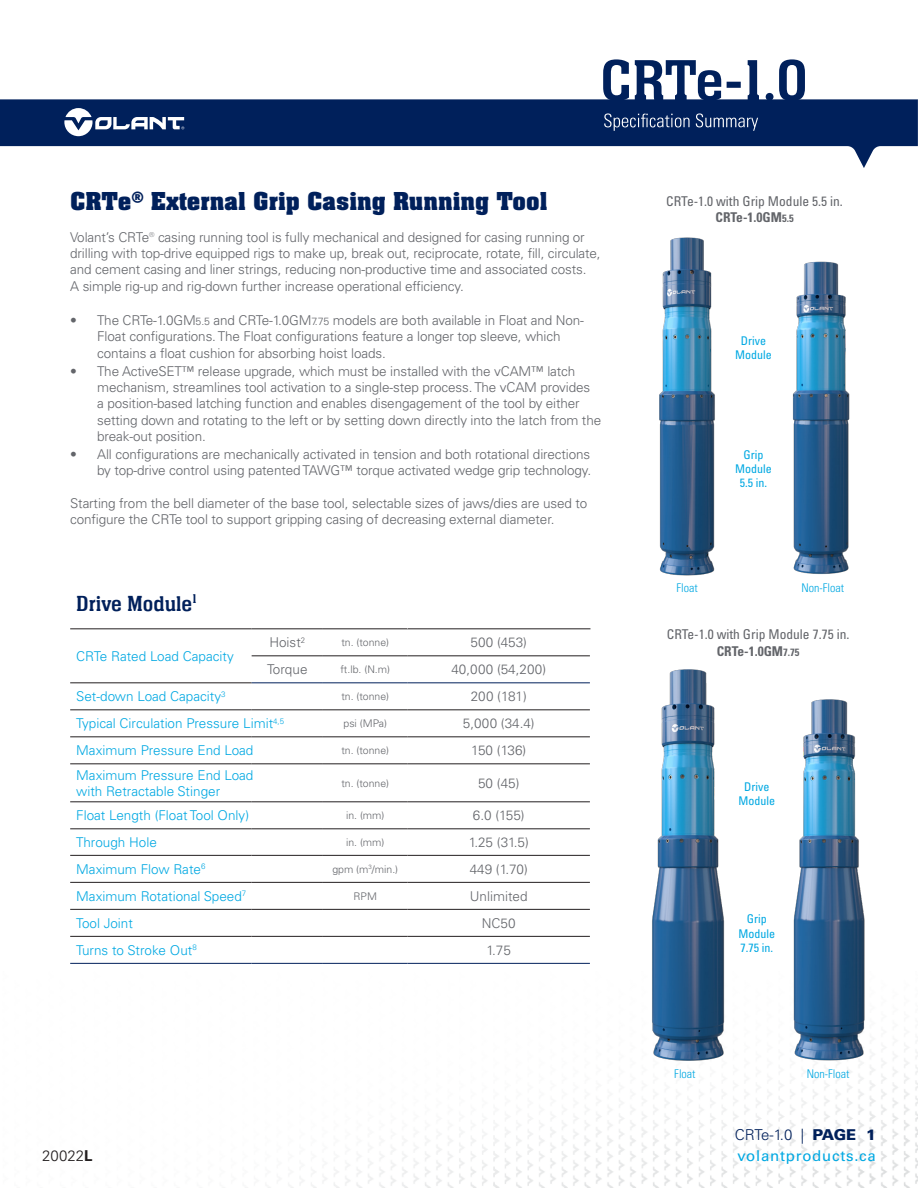
<style>
.page{position:relative;width:918px;height:1188px;background:#fff}
.page>*{position:absolute;margin:0;border:0;box-sizing:border-box;transform-origin:0 0}
.t1{font:700 27px "Neue Aachen Pro";color:#00205b}
.t2{font:22.5px "Neue Aachen Pro";color:#00205b}
.t3{font:15px "Univers LT Pro 55 Roman";letter-spacing:.05em;color:#00a8e2}
.t4{font:300 15px "Univers LT Pro 45";color:#00205b}
.t5{font:300 15px "Univers LT Pro 45";color:#231f20}
.t6{font:300 13.5px/16.2px "Univers LT Pro 45";letter-spacing:-.01em;color:#63656a}
.t7{font:300 13.5px/16.2px "Univers LT Pro 45";color:#00a8e2}
.t8{font:condensed 13.5px "Univers LT Pro";color:#63656a}
.t9{font:700 condensed 13.5px "Univers LT Pro";color:#63656a}
.t10{font:300 13.5px "Univers LT Pro 45";letter-spacing:.01em;color:#63656a}
.t11{font:condensed 12px/14.4px "Univers LT Pro";color:#00a8e2;text-align:center}
.t12{font:300 condensed 12px "Univers LT Pro";color:#00a8e2}
.t13{font:300 10.5px "Univers LT Pro 45";color:#63656a}
.s1{font-size:10.5px}
.s2{font-family:"Univers LT Pro 75";font-weight:900}
.s3{font-family:"Univers LT Pro 65";font-weight:700}
</style>
<div class="page">
<img style="left:70px;top:935px;width:848px;height:253px">
<svg style="left:0;top:59px;width:918px;height:109px"></svg>
<hr style="left:70px;top:629px;width:182px;height:1px;background:#231f20">
<hr style="left:323px;top:629px;width:85px;height:1px;background:#231f20">
<hr style="left:323px;top:656px;width:85px;height:1px;background:#231f20">
<hr style="left:408px;top:656px;width:182px;height:1px;background:#231f20">
<hr style="left:70px;top:683px;width:182px;height:1px;background:#231f20">
<hr style="left:70px;top:710px;width:182px;height:1px;background:#231f20">
<hr style="left:252px;top:710px;width:71px;height:1px;background:#231f20">
<hr style="left:323px;top:710px;width:85px;height:1px;background:#231f20">
<hr style="left:408px;top:710px;width:182px;height:1px;background:#231f20">
<hr style="left:70px;top:737px;width:182px;height:1px;background:#231f20">
<hr style="left:252px;top:737px;width:71px;height:1px;background:#231f20">
<hr style="left:323px;top:737px;width:85px;height:1px;background:#231f20">
<hr style="left:408px;top:737px;width:182px;height:1px;background:#231f20">
<hr style="left:70px;top:764px;width:182px;height:1px;background:#231f20">
<hr style="left:252px;top:764px;width:71px;height:1px;background:#231f20">
<hr style="left:323px;top:764px;width:85px;height:1px;background:#231f20">
<hr style="left:408px;top:764px;width:182px;height:1px;background:#231f20">
<hr style="left:70px;top:802px;width:182px;height:1px;background:#231f20">
<hr style="left:252px;top:802px;width:71px;height:1px;background:#231f20">
<hr style="left:323px;top:802px;width:85px;height:1px;background:#231f20">
<hr style="left:408px;top:802px;width:182px;height:1px;background:#231f20">
<hr style="left:70px;top:829px;width:182px;height:1px;background:#231f20">
<hr style="left:252px;top:829px;width:71px;height:1px;background:#231f20">
<hr style="left:323px;top:829px;width:85px;height:1px;background:#231f20">
<hr style="left:408px;top:829px;width:182px;height:1px;background:#231f20">
<hr style="left:70px;top:855px;width:182px;height:1px;background:#231f20">
<hr style="left:252px;top:855px;width:71px;height:1px;background:#231f20">
<hr style="left:323px;top:855px;width:85px;height:1px;background:#231f20">
<hr style="left:408px;top:855px;width:182px;height:1px;background:#231f20">
<hr style="left:70px;top:882px;width:182px;height:1px;background:#231f20">
<hr style="left:252px;top:882px;width:71px;height:1px;background:#231f20">
<hr style="left:323px;top:882px;width:85px;height:1px;background:#231f20">
<hr style="left:408px;top:882px;width:182px;height:1px;background:#231f20">
<hr style="left:70px;top:909px;width:182px;height:1px;background:#231f20">
<hr style="left:252px;top:909px;width:71px;height:1px;background:#231f20">
<hr style="left:323px;top:909px;width:85px;height:1px;background:#231f20">
<hr style="left:408px;top:909px;width:182px;height:1px;background:#231f20">
<hr style="left:70px;top:936px;width:182px;height:1px;background:#231f20">
<hr style="left:252px;top:936px;width:71px;height:1px;background:#231f20">
<hr style="left:323px;top:936px;width:85px;height:1px;background:#231f20">
<hr style="left:408px;top:936px;width:182px;height:1px;background:#231f20">
<hr style="left:323px;top:683px;width:85px;height:1px;background:#00205b">
<hr style="left:408px;top:683px;width:182px;height:1px;background:#00205b">
<hr style="left:70px;top:963px;width:182px;height:1px;background:#00205b">
<hr style="left:252px;top:963px;width:71px;height:1px;background:#00205b">
<hr style="left:323px;top:963px;width:85px;height:1px;background:#00205b">
<hr style="left:408px;top:963px;width:182px;height:1px;background:#00205b">
<hr style="left:252px;top:683px;width:71px;height:1px;background:#00205b">
<hr style="left:408px;top:629px;width:182px;height:1px;background:#231f20">
<hr style="left:252px;top:629px;width:71px;height:1px;background:#231f20">
<hr style="left:252px;top:656px;width:71px;height:1px;background:#231f20">
<img style="left:793px;top:261px;width:57px;height:313px">
<img style="left:659px;top:237px;width:56px;height:339px">
<img style="left:781px;top:699px;width:94px;height:366px">
<img style="left:640px;top:669px;width:95px;height:396px">
<p class="t1" style="left:70px;top:186px;width:479px">CRTe® External Grip Casing Running Tool</p>
<p class="t6" style="left:70px;top:229px;width:532px">Volant’s CRTe® casing running tool is fully mechanical and designed for casing running or drilling with top-drive equipped rigs to make up, break out, reciprocate, rotate, fill, circulate, and cement casing and liner strings, reducing non-productive time and associated costs.<br>A simple rig-up and rig-down further increase operational efficiency.</p>
<p class="t6" style="left:97px;top:312px;width:488px;text-indent:-27px">• The CRTe-1.0GM<span class="s1">5.5</span> and CRTe-1.0GM<span class="s1">7.75</span> models are both available in Float and Non-<br>Float configurations. The Float configurations feature a longer top sleeve, which contains a float cushion for absorbing hoist loads.</p>
<p class="t6" style="left:97px;top:363px;width:506px;text-indent:-27px">• The ActiveSET™ release upgrade, which must be installed with the vCAM™ latch mechanism, streamlines tool activation to a single-step process. The vCAM provides<br>a position-based latching function and enables disengagement of the tool by either setting down and rotating to the left or by setting down directly into the latch from the break-out position.</p>
<p class="t6" style="left:70px;top:446px;width:523px;text-align:right">• All configurations are mechanically activated in tension and both rotational directions by top-drive control using patented TAWG™ torque activated wedge grip technology.</p>
<p class="t6" style="left:70px;top:494px;width:519px">Starting from the bell diameter of the base tool, selectable sizes of jaws/dies are used to configure the CRTe tool to support gripping casing of decreasing external diameter.</p>
<p class="t2" style="left:76px;top:591px;width:122px">Drive Module<sup>1</sup></p>
<p class="t7" style="left:76px;top:647px;width:159px">CRTe Rated Load Capacity</p>
<p class="t6" style="left:269px;top:634px;width:37px">Hoist<sup>2</sup></p>
<p class="t13" style="left:341px;top:636px;width:49px">tn. (tonne)</p>
<p class="t6" style="left:471px;top:634px;width:58px">500 (453)</p>
<p class="t6" style="left:267px;top:661px;width:42px">Torque</p>
<p class="t13" style="left:340px;top:663px;width:51px">ft.lb. (N.m)</p>
<p class="t10" style="left:451px;top:661px;width:96px">40,000 (54,200)</p>
<p class="t7" style="left:76px;top:688px;width:151px">Set-down Load Capacity<sup>3</sup></p>
<p class="t13" style="left:341px;top:690px;width:49px">tn. (tonne)</p>
<p class="t6" style="left:471px;top:688px;width:58px">200 (181)</p>
<p class="t7" style="left:76px;top:715px;width:209px">Typical Circulation Pressure Limit<sup>4,5</sup></p>
<p class="t13" style="left:344px;top:717px;width:45px">psi (MPa)</p>
<p class="t6" style="left:463px;top:715px;width:73px">5,000 (34.4)</p>
<p class="t7" style="left:76px;top:742px;width:179px">Maximum Pressure End Load</p>
<p class="t13" style="left:341px;top:744px;width:49px">tn. (tonne)</p>
<p class="t6" style="left:471px;top:742px;width:56px">150 (136)</p>
<p class="t7" style="left:76px;top:766px;width:179px">Maximum Pressure End Load with Retractable Stinger</p>
<p class="t13" style="left:341px;top:776px;width:49px">tn. (tonne)</p>
<p class="t6" style="left:478px;top:774px;width:43px">50 (45)</p>
<p class="t7" style="left:76px;top:807px;width:174px">Float Length (Float Tool Only)</p>
<p class="t13" style="left:346px;top:808px;width:40px">in. (mm)</p>
<p class="t6" style="left:473px;top:807px;width:53px">6.0 (155)</p>
<p class="t7" style="left:76px;top:834px;width:82px">Through Hole</p>
<p class="t13" style="left:346px;top:835px;width:40px">in. (mm)</p>
<p class="t6" style="left:469px;top:834px;width:62px">1.25 (31.5)</p>
<p class="t7" style="left:76px;top:861px;width:131px">Maximum Flow Rate<sup>6</sup></p>
<p class="t13" style="left:332px;top:862px;width:67px">gpm (m<sup>3</sup>/min.)</p>
<p class="t6" style="left:470px;top:861px;width:60px">449 (1.70)</p>
<p class="t7" style="left:76px;top:888px;width:172px">Maximum Rotational Speed<sup>7</sup></p>
<p class="t13" style="left:354px;top:889px;width:25px">RPM</p>
<p class="t6" style="left:470px;top:888px;width:59px">Unlimited</p>
<p class="t7" style="left:76px;top:915px;width:58px">Tool Joint</p>
<p class="t6" style="left:482px;top:915px;width:35px">NC50</p>
<p class="t7" style="left:76px;top:942px;width:122px">Turns to Stroke Out<sup>8</sup></p>
<p class="t6" style="left:487px;top:942px;width:26px">1.75</p>
<p class="t8" style="left:666px;top:192px;width:178px">CRTe-1.0 with Grip Module 5.5 in.</p>
<p class="t9" style="left:716px;top:209px;width:80px">CRTe-1.0GM<span class="s1">5.5</span></p>
<p class="t11" style="left:741px;top:333px;width:27px">Drive</p>
<p class="t11" style="left:735px;top:347px;width:38px">Module</p>
<p class="t11" style="left:743px;top:447px;width:21px">Grip</p>
<p class="t11" style="left:735px;top:461px;width:38px">Module<br>5.5 in.</p>
<p class="t12" style="left:677px;top:580px;width:23px">Float</p>
<p class="t12" style="left:801px;top:580px;width:44px">Non-Float</p>
<p class="t8" style="left:667px;top:626px;width:184px">CRTe-1.0 with Grip Module 7.75 in.</p>
<p class="t9" style="left:717px;top:643px;width:84px">CRTe-1.0GM<span class="s1">7.75</span></p>
<p class="t11" style="left:744px;top:779px;width:27px">Drive</p>
<p class="t11" style="left:739px;top:793px;width:38px">Module</p>
<p class="t11" style="left:747px;top:912px;width:21px">Grip</p>
<p class="t11" style="left:739px;top:926px;width:38px">Module</p>
<p class="t11" style="left:741px;top:940px;width:34px">7.75 in.</p>
<p class="t12" style="left:674px;top:1066px;width:23px">Float</p>
<p class="t12" style="left:807px;top:1066px;width:44px">Non-Float</p>
<p class="t4" style="left:735px;top:1124px;width:143px">CRTe-1.0 | <span class="s2">PAGE 1</span></p>
<p class="t5" style="left:42px;top:1146px;width:52px">20022<span class="s3">L</span></p>
<p class="t3" style="left:737px;top:1145px;width:140px">volantproducts.ca</p>
</div>
